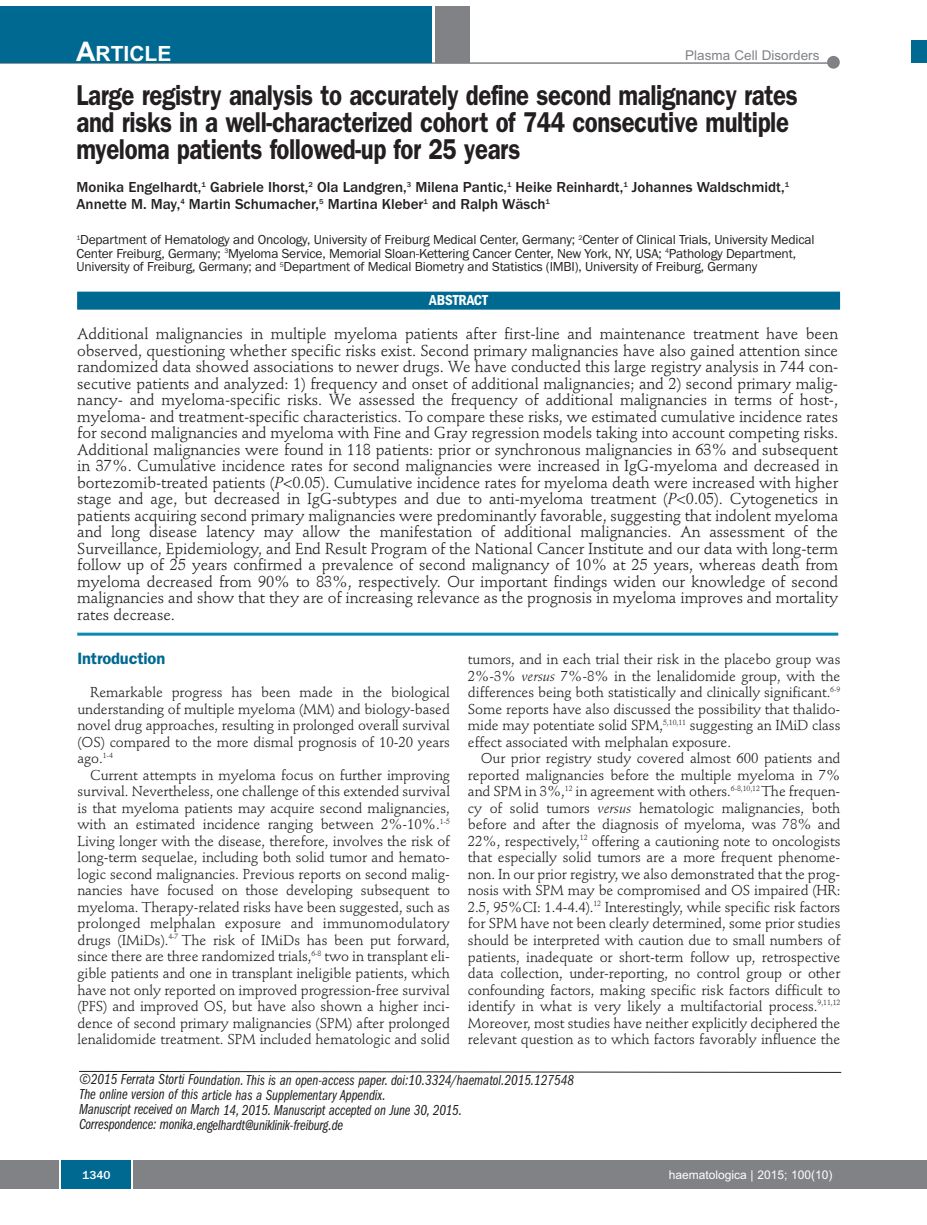
<style>
.page{position:relative;width:927px;height:1225px;background:#fff}
.page>*{position:absolute;margin:0;border:0;box-sizing:border-box;transform-origin:0 0}
.t1{font:600 28.8px/27px "Franklin Gothic";letter-spacing:-.015em;color:#231f20;scale:.83 1}
.t2{font:700 21px "Arial";color:#fff}
.t3{font:600 16.5px "Franklin Gothic";letter-spacing:-.01em;color:#006991}
.t4{font:15.75px/16.5px "Stempel Schneidler";letter-spacing:-.005em;color:#231f20;text-align:justify}
.t5{font:15px/15px "Franklin Gothic Book Cmpr Ital";color:#231f20}
.t6{font:500 15px/16.5px "Franklin Gothic";color:#231f20}
.t7{font:600 condensed 15px "Franklin Gothic";letter-spacing:-.005em;color:#fff}
.t8{font:14.25px/16.5px "Stempel Schneidler";letter-spacing:-.005em;color:#231f20;text-align:justify}
.t9{font:13.5px/13.5px "Franklin Gothic";letter-spacing:-.015em;color:#231f20}
.t10{font:13.5px "Arial";color:#808285}
.t11{font:12px "Arial";color:#fff}
.t12{font:500 12px "Franklin Gothic";color:#fff}
.s1{font-size:27px}
.s2{font-style:italic}
</style>
<div class="page">
<div style="left:911px;top:40px;width:16px;height:22px;background:#006991"></div>
<div style="left:910px;top:1160px;width:17px;height:28px;background:#808285"></div>
<hr style="left:0;top:62px;width:837px;height:2px;background:#808285">
<div style="left:0;top:1160px;width:910px;height:28px;background:#808285"></div>
<div style="left:61px;top:1160px;width:71px;height:28px;background:#006991"></div>
<div style="left:827px;top:56px;width:13px;height:13px;background:#808285;border-radius:50%"></div>
<div style="left:435px;top:6px;width:34px;height:56px;background:#808285"></div>
<div style="left:0;top:6px;width:431px;height:56px;background:#006991"></div>
<svg style="left:60px;top:1160px;width:1px;height:28px"></svg>
<svg style="left:132px;top:1160px;width:1px;height:28px"></svg>
<svg style="left:79px;top:1071px;width:762px;height:1px"></svg>
<hr style="left:77px;top:632px;width:761px;height:3px;background:#0d8aaf">
<div style="left:77px;top:292px;width:763px;height:18px;background:#006991"></div>
<h2 class="t2" style="left:76px;top:42px;width:97px"><span class="s1">A</span>RTICLE</h2>
<p class="t10" style="left:685px;top:47px;width:136px">Plasma Cell Disorders</p>
<h1 class="t1" style="left:76px;top:84px;width:871px">Large registry analysis to accurately define second malignancy rates and risks in a well-characterized cohort of 744 consecutive multiple myeloma patients followed-up for 25 years</h1>
<p class="t6" style="left:77px;top:179px;width:714px">Monika Engelhardt,<sup>1</sup> Gabriele Ihorst,<sup>2</sup> Ola Landgren,<sup>3</sup> Milena Pantic,<sup>1</sup> Heike Reinhardt,<sup>1</sup> Johannes Waldschmidt,<sup>1<br></sup>Annette M. May,<sup>4</sup> Martin Schumacher,<sup>5</sup> Martina Kleber<sup>1</sup> and Ralph Wäsch<sup>1</sup></p>
<p class="t9" style="left:77px;top:233px;width:739px"><sup>1</sup>Department of Hematology and Oncology, University of Freiburg Medical Center, Germany; <sup>2</sup>Center of Clinical Trials, University Medical<br>Center Freiburg, Germany; <sup>3</sup>Myeloma Service, Memorial Sloan-Kettering Cancer Center, New York, NY, USA; <sup>4</sup>Pathology Department,<br>University of Freiburg, Germany; and <sup>5</sup>Department of Medical Biometry and Statistics (IMBI), University of Freiburg, Germany</p>
<p class="t7" style="left:429px;top:295px;width:60px">ABSTRACT</p>
<p class="t4" style="left:77px;top:327px;width:763px">Additional malignancies in multiple myeloma patients after first-line and maintenance treatment have been observed, questioning whether specific risks exist. Second primary malignancies have also gained attention since randomized data showed associations to newer drugs. We have conducted this large registry analysis in 744 con&shy;secutive patients and analyzed: 1) frequency and onset of additional malignancies; and 2) second primary malig&shy;nancy- and myeloma-specific risks. We assessed the frequency of additional malignancies in terms of host-, myeloma- and treatment-specific characteristics. To compare these risks, we estimated cumulative incidence rates for second malignancies and myeloma with Fine and Gray regression models taking into account competing risks.<br>Additional malignancies were found in 118 patients: prior or synchronous malignancies in 63% and subsequent in 37%. Cumulative incidence rates for second malignancies were increased in IgG-myeloma and decreased in bortezomib-treated patients (<span class="s2">P</span>&lt;0.05). Cumulative incidence rates for myeloma death were increased with higher stage and age, but decreased in IgG-subtypes and due to anti-myeloma treatment (<span class="s2">P</span>&lt;0.05). Cytogenetics in patients acquiring second primary malignancies were predominantly favorable, suggesting that indolent myeloma and long disease latency may allow the manifestation of additional malignancies. An assessment of the Surveillance, Epidemiology, and End Result Program of the National Cancer Institute and our data with long-term follow up of 25 years confirmed a prevalence of second malignancy of 10% at 25 years, whereas death from myeloma decreased from 90% to 83%, respectively. Our important findings widen our knowledge of second malignancies and show that they are of increasing relevance as the prognosis in myeloma improves and mortality rates decrease.</p>
<p class="t3" style="left:77px;top:653px;width:89px">Introduction</p>
<p class="t8" style="left:77px;top:685px;width:374px;text-indent:13px">Remarkable progress has been made in the biological understanding of multiple myeloma (MM) and biology-based novel drug approaches, resulting in prolonged overall survival (OS) compared to the more dismal prognosis of 10-20 years ago.<sup>1-4</sup></p>
<p class="t8" style="left:77px;top:768px;width:374px;text-indent:13px">Current attempts in myeloma focus on further improving survival. Nevertheless, one challenge of this extended survival is that myeloma patients may acquire second malignancies, with an estimated incidence ranging between 2%-10%.<sup>1-5<br></sup>Living longer with the disease, therefore, involves the risk of long-term sequelae, including both solid tumor and hemato&shy;logic second malignancies. Previous reports on second malig&shy;nancies have focused on those developing subsequent to myeloma. Therapy-related risks have been suggested, such as prolonged melphalan exposure and immunomodulatory drugs (IMiDs).<sup>4-7</sup> The risk of IMiDs has been put forward, since there are three randomized trials,<sup>6-8</sup> two in transplant eli&shy;gible patients and one in transplant ineligible patients, which have not only reported on improved progression-free survival (PFS) and improved OS, but have also shown a higher inci&shy;dence of second primary malignancies (SPM) after prolonged lenalidomide treatment. SPM included hematologic and solid</p>
<p class="t8" style="left:468px;top:652px;width:374px">tumors, and in each trial their risk in the placebo group was 2%-3% <span class="s2">versus</span> 7%-8% in the lenalidomide group, with the differences being both statistically and clinically significant.<sup>6-9<br></sup>Some reports have also discussed the possibility that thalido&shy;mide may potentiate solid SPM,<sup>5,10,11</sup> suggesting an IMiD class effect associated with melphalan exposure.</p>
<p class="t8" style="left:468px;top:751px;width:374px;text-indent:13px">Our prior registry study covered almost 600 patients and reported malignancies before the multiple myeloma in 7% and SPM in 3%,<sup>12</sup> in agreement with others.<sup>6-8,10,12</sup> The frequen&shy;cy of solid tumors <span class="s2">versus</span> hematologic malignancies, both before and after the diagnosis of myeloma, was 78% and 22%, respectively,<sup>12</sup> offering a cautioning note to oncologists that especially solid tumors are a more frequent phenome&shy;non. In our prior registry, we also demonstrated that the prog&shy;nosis with SPM may be compromised and OS impaired (HR:<br>2.5, 95%CI: 1.4-4.4).<sup>12</sup> Interestingly, while specific risk factors for SPM have not been clearly determined, some prior studies should be interpreted with caution due to small numbers of patients, inadequate or short-term follow up, retrospective data collection, under-reporting, no control group or other confounding factors, making specific risk factors difficult to identify in what is very likely a multifactorial process.<sup>9,11,12<br></sup>Moreover, most studies have neither explicitly deciphered the relevant question as to which factors favorably influence the</p>
<p class="t5" style="left:79px;top:1073px;width:497px">©2015 Ferrata Storti Foundation. This is an open-access paper. doi:10.3324/haematol.2015.127548<br>The online version of this article has a Supplementary Appendix.<br>Manuscript received on March 14, 2015. Manuscript accepted on June 30, 2015.<br>Correspondence: monika.engelhardt@uniklinik-freiburg.de</p>
<p class="t12" style="left:82px;top:1167px;width:30px">1340</p>
<p class="t11" style="left:669px;top:1167px;width:165px">haematologica | 2015; 100(10)</p>
</div>
